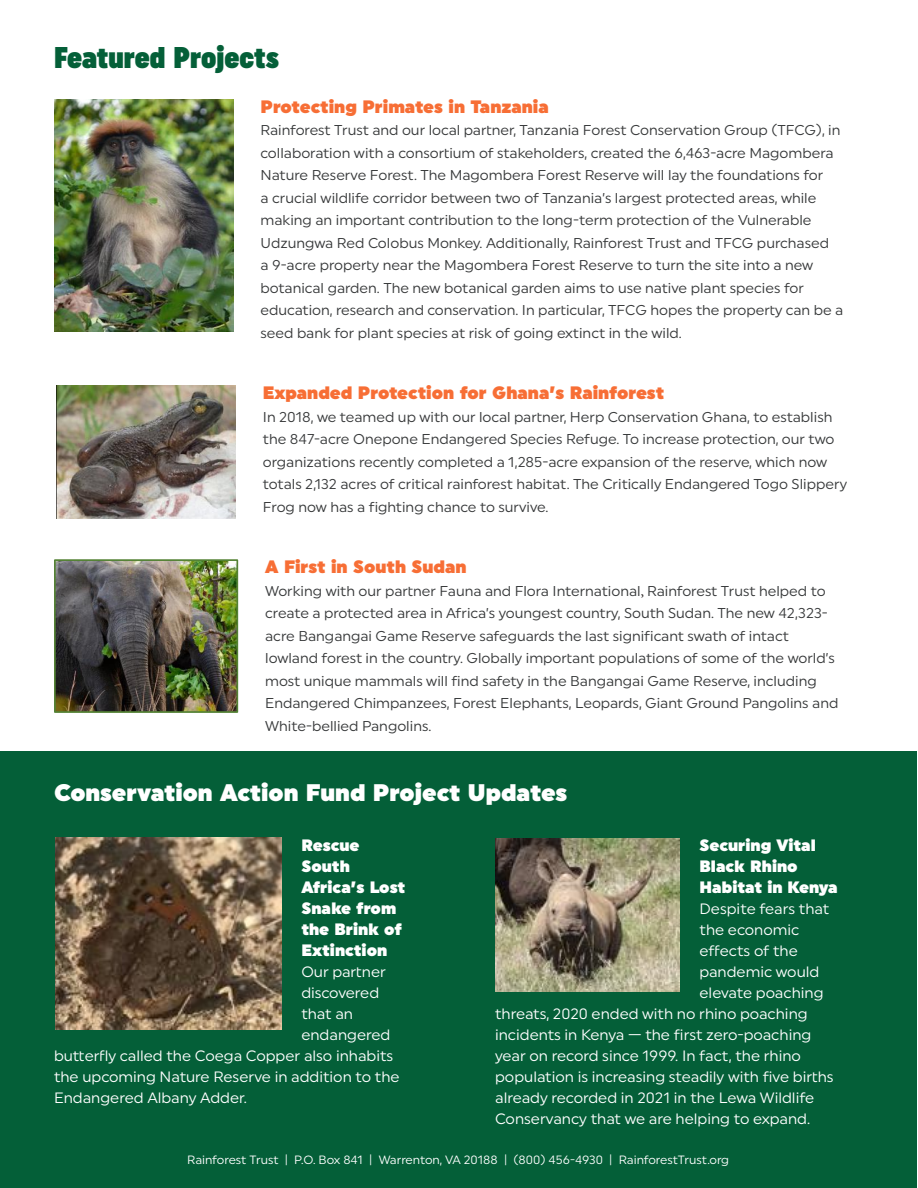
<style>
.page{position:relative;width:918px;height:1188px;background:#fff}
.page>*{position:absolute;margin:0;border:0;box-sizing:border-box;transform-origin:0 0}
.t1{font:900 30px "Uniform Condensed";color:#045f38}
.t2{font:900 24px "Uniform";color:#fff}
.t3{font:900 18px "Uniform";color:#f76e35}
.t4{font:900 16.5px/21px "Uniform";color:#fff}
.t5{font:15px "Uniform";color:#fff}
.t6{font:14.25px/22.5px "Uniform";color:#353738}
.t7{font:12px "Uniform";color:#fff}
.s1{font-family:"Minion Pro";color:#241f1f}
</style>
<div class="page">
<div style="left:1px;top:751px;width:916px;height:437px;background:#045f38"></div>
<img style="left:54px;top:99px;width:180px;height:232px">
<img style="left:56px;top:385px;width:180px;height:134px">
<img style="left:57px;top:562px;width:178px;height:148px">
<div style="left:54px;top:559px;width:184px;height:154px;border:2px solid #548235"></div>
<img style="left:55px;top:838px;width:226px;height:191px">
<img style="left:495px;top:839px;width:184px;height:153px">
<h1 class="t1" style="left:54px;top:39px;width:226px">Featured Projects</h1>
<p class="t3" style="left:261px;top:95px;width:290px">Protecting Primates in Tanzania</p>
<p class="t6" style="left:261px;top:118px;width:584px">Rainforest Trust and our local partner, Tanzania Forest Conservation Group (TFCG), in collaboration with a consortium of stakeholders, created the 6,463-acre Magombera Nature Reserve Forest. The Magombera Forest Reserve will lay the foundations for<br>a crucial wildlife corridor between two of Tanzania’s largest protected areas, while making an important contribution to the long-term protection of the Vulnerable Udzungwa Red Colobus Monkey. Additionally, Rainforest Trust and TFCG purchased<br>a 9-acre property near the Magombera Forest Reserve to turn the site into a new botanical garden. The new botanical garden aims to use native plant species for education, research and conservation. In particular, TFCG hopes the property can be a seed bank for plant species at risk of going extinct in the wild.</p>
<p class="t3" style="left:263px;top:382px;width:403px">Expanded Protection for Ghana’s Rainforest</p>
<p class="t6" style="left:263px;top:405px;width:586px">In 2018, we teamed up with our local partner, Herp Conservation Ghana, to establish the 847-acre Onepone Endangered Species Refuge. To increase protection, our two organizations recently completed a 1,285-acre expansion of the reserve, which now totals 2,132 acres of critical rainforest habitat. The Critically Endangered Togo Slippery Frog now has a fighting chance to survive.</p>
<p class="t3" style="left:265px;top:556px;width:203px">A First in South Sudan</p>
<p class="t6" style="left:265px;top:579px;width:575px">Working with our partner Fauna and Flora International<span class="s1">,</span> Rainforest Trust helped to create a protected area in Africa’s youngest country, South Sudan. The new 42,323- acre Bangangai Game Reserve safeguards the last significant swath of intact lowland forest in the country. Globally important populations of some of the world’s most unique mammals will find safety in the Bangangai Game Reserve, including Endangered Chimpanzees, Forest Elephants, Leopards, Giant Ground Pangolins and White-bellied Pangolins.</p>
<h2 class="t2" style="left:54px;top:779px;width:515px">Conservation Action Fund Project Updates</h2>
<p class="t4" style="left:700px;top:835px;width:140px">Securing Vital<br>Black Rhino<br>Habitat in Kenya</p>
<p class="t5" style="left:700px;top:900px;width:131px">Despite fears that</p>
<p class="t5" style="left:700px;top:921px;width:101px">the economic</p>
<p class="t5" style="left:700px;top:942px;width:100px">effects of the</p>
<p class="t5" style="left:700px;top:963px;width:121px">pandemic would</p>
<p class="t5" style="left:700px;top:984px;width:125px">elevate poaching</p>
<p class="t5" style="left:495px;top:1005px;width:314px">threats, 2020 ended with no rhino poaching</p>
<p class="t5" style="left:495px;top:1026px;width:318px">incidents in Kenya — the first zero-poaching</p>
<p class="t5" style="left:495px;top:1047px;width:307px">year on record since 1999. In fact, the rhino</p>
<p class="t5" style="left:495px;top:1068px;width:340px">population is increasing steadily with five births</p>
<p class="t5" style="left:495px;top:1089px;width:321px">already recorded in 2021 in the Lewa Wildlife</p>
<p class="t5" style="left:495px;top:1110px;width:317px">Conservancy that we are helping to expand.</p>
<p class="t7" style="left:187px;top:1153px;width:543px">Rainforest Trust | P.O. Box 841 | Warrenton, VA 20188 | (800) 456-4930 | RainforestTrust.org</p>
<p class="t4" style="left:301px;top:835px;width:105px">Rescue<br>South<br>Africa’s Lost<br>Snake from the Brink of<br>Extinction</p>
<p class="t5" style="left:301px;top:963px;width:86px">Our partner</p>
<p class="t5" style="left:301px;top:984px;width:79px">discovered</p>
<p class="t5" style="left:301px;top:1005px;width:53px">that an</p>
<p class="t5" style="left:301px;top:1026px;width:90px">endangered</p>
<p class="t5" style="left:54px;top:1047px;width:341px">butterfly called the Coega Copper also inhabits</p>
<p class="t5" style="left:54px;top:1068px;width:347px">the upcoming Nature Reserve in addition to the</p>
<p class="t5" style="left:54px;top:1089px;width:194px">Endangered Albany Adder.</p>
</div>
